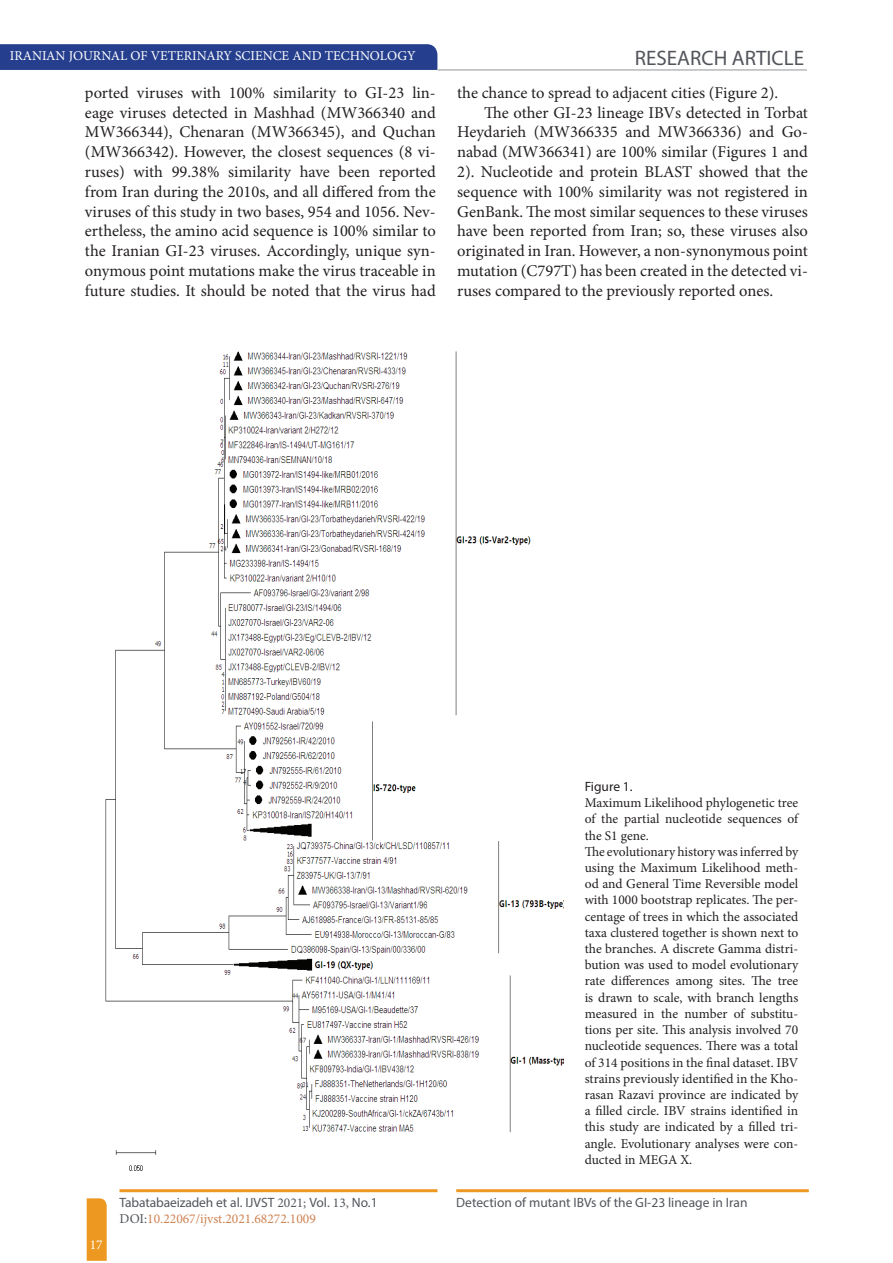
<style>
.page{position:relative;width:893px;height:1263px;background:#fff}
.page>*{position:absolute;margin:0;border:0;box-sizing:border-box;transform-origin:0 0}
.t1{font:21px "Myriad Pro";color:#53555c}
.t2{font:16.5px/19.8px "Minion Pro";color:#231f20;text-align:justify}
.t3{font:13.5px/16.2px "Minion Pro";color:#231f20}
.t4{font:13.5px "Myriad Pro";color:#52565c}
.t5{font:13.5px "Minion Pro";color:#fff}
.t6{font:13.5px "Minion Pro";color:#ce8253}
.t7{font:13.5px "Myriad Pro";color:#231f20}
.s1{font-family:"Minion Pro"}
.s2{color:#52565c}
</style>
<div class="page">
<svg style="left:0;top:44px;width:438px;height:26px;background:#27418f"></svg>
<hr style="left:437px;top:69px;width:370px;height:2px;background:#b6b8b9">
<svg style="left:87px;top:1198px;width:20px;height:63px"></svg>
<hr style="left:120px;top:1189px;width:317px;height:3px;background:#ec9821">
<hr style="left:456px;top:1189px;width:353px;height:3px;background:#ec9821">
<img style="left:105px;top:351px;width:458px;height:820px">
<p class="t5" style="left:10px;top:47px;width:407px">IRANIAN JOURNAL OF VETERINARY SCIENCE AND TECHNOLOGY</p>
<p class="t1" style="left:635px;top:45px;width:171px">RESEARCH ARTICLE</p>
<p class="t2" style="left:85px;top:83px;width:352px">ported viruses with 100% similarity to GI-23 lin&shy;eage viruses detected in Mashhad (MW366340 and MW366344), Chenaran (MW366345), and Quchan (MW366342). However, the closest sequences (8 vi&shy;ruses) with 99.38% similarity have been reported from Iran during the 2010s, and all differed from the viruses of this study in two bases, 954 and 1056. Nev&shy;ertheless, the amino acid sequence is 100% similar to the Iranian GI-23 viruses. Accordingly, unique syn&shy;onymous point mutations make the virus traceable in future studies. It should be noted that the virus had</p>
<p class="t2" style="left:457px;top:83px;width:323px">the chance to spread to adjacent cities (Figure 2).</p>
<p class="t2" style="left:484px;top:102px;width:325px">The other GI-23 lineage IBVs detected in Torbat</p>
<p class="t2" style="left:457px;top:122px;width:352px">Heydarieh (MW366335 and MW366336) and Go-</p>
<p class="t2" style="left:457px;top:142px;width:352px">nabad (MW366341) are 100% similar (Figures 1 and</p>
<p class="t2" style="left:457px;top:162px;width:352px">2). Nucleotide and protein BLAST showed that the</p>
<p class="t2" style="left:457px;top:182px;width:352px">sequence with 100% similarity was not registered in</p>
<p class="t2" style="left:457px;top:201px;width:352px">GenBank. The most similar sequences to these viruses</p>
<p class="t2" style="left:457px;top:221px;width:352px">have been reported from Iran; so, these viruses also</p>
<p class="t2" style="left:457px;top:241px;width:352px">originated in Iran. However, a non-synonymous point</p>
<p class="t2" style="left:457px;top:261px;width:352px">mutation (C797T) has been created in the detected vi-</p>
<p class="t2" style="left:457px;top:281px;width:318px">ruses compared to the previously reported ones.</p>
<p class="t5" style="left:90px;top:1235px;width:14px">17</p>
<p class="t4" style="left:120px;top:1194px;width:260px">Tabatabaeizadeh et al. IJVST <span class="s1">2021;</span> Vol. <span class="s1">13,</span> No.1</p>
<p class="t6" style="left:120px;top:1210px;width:198px"><span class="s2">DOI:</span>10.22067/ijvst.2021.68272.1009</p>
<p class="t7" style="left:585px;top:778px;width:49px">Figure 1.</p>
<p class="t3" style="left:585px;top:795px;width:215px">Maximum Likelihood phylogenetic tree of the partial nucleotide sequences of the S1 gene.<br>The evolutionary history was inferred by using the Maximum Likelihood meth&shy;od and General Time Reversible model with 1000 bootstrap replicates. The per&shy;centage of trees in which the associated taxa clustered together is shown next to the branches. A discrete Gamma distri&shy;bution was used to model evolutionary rate differences among sites. The tree is drawn to scale, with branch lengths measured in the number of substitu&shy;tions per site. This analysis involved 70 nucleotide sequences. There was a total of 314 positions in the final dataset. IBV strains previously identified in the Kho&shy;rasan Razavi province are indicated by a filled circle. IBV strains identified in this study are indicated by a filled tri&shy;angle. Evolutionary analyses were con&shy;ducted in MEGA X.</p>
<p class="t4" style="left:456px;top:1194px;width:293px">Detection of mutant IBVs of the GI-23 lineage in Iran</p>
</div>
